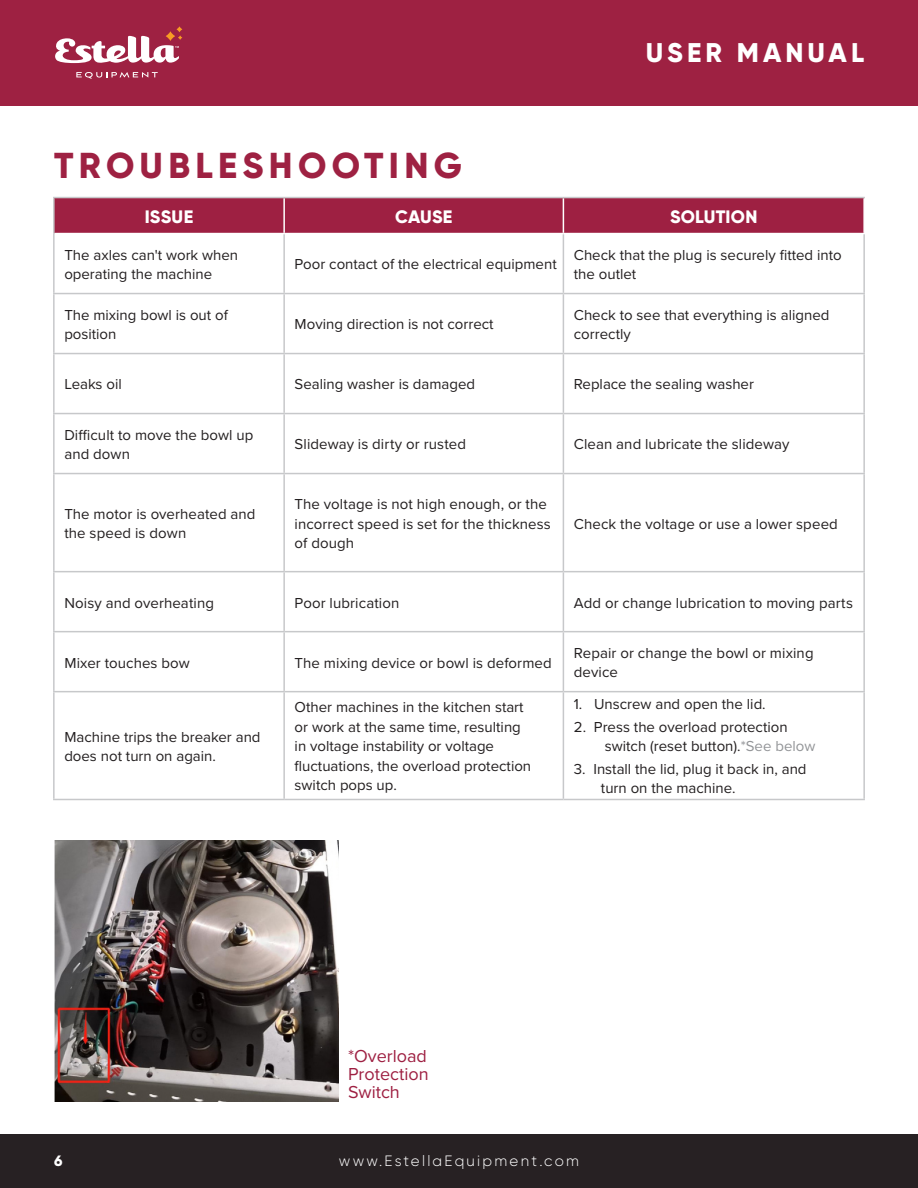
<style>
.page{position:relative;width:918px;height:1188px;background:#fff}
.page>*{position:absolute;margin:0;border:0;box-sizing:border-box;transform-origin:0 0}
.t1{font:800 36px "Gilroy";letter-spacing:.15em;color:#9e2142}
.t2{font:800 27px "Gilroy";letter-spacing:.15em;color:#fff}
.t3{font:18px "Proxima Nova";color:#9e2042}
.t4{font:800 18px "Gilroy";letter-spacing:.015em;color:#fff}
.t5{font:15px/19.5px "Proxima Nova";color:#231f20}
.t6{font:300 15px "Gilroy";letter-spacing:.15em;color:#fff}
.t7{font:800 15px "Gilroy";color:#fff}
.s1{color:#939598}
</style>
<div class="page">
<div style="left:0;top:1134px;width:918px;height:54px;background:#272123"></div>
<div style="left:0;top:0;width:918px;height:105px;background:#9e2142"></div>
<svg style="left:76px;top:72px;width:82px;height:7px"></svg>
<svg style="left:55px;top:27px;width:127px;height:36px"></svg>
<div style="left:55px;top:198px;width:808px;height:35px;background:#9e2042"></div>
<svg style="left:55px;top:294px;width:808px;height:505px"></svg>
<hr style="left:283px;top:198px;width:2px;height:35px;background:#fff">
<hr style="left:563px;top:198px;width:1px;height:35px;background:#fff">
<hr style="left:53px;top:197px;width:231px;height:1px;background:#c7c8ca">
<hr style="left:53px;top:198px;width:2px;height:36px;background:#c7c8ca">
<hr style="left:284px;top:197px;width:279px;height:1px;background:#c7c8ca">
<hr style="left:563px;top:197px;width:302px;height:1px;background:#c7c8ca">
<hr style="left:53px;top:234px;width:2px;height:59px;background:#c7c8ca">
<hr style="left:283px;top:234px;width:2px;height:59px;background:#c7c8ca">
<hr style="left:563px;top:234px;width:1px;height:59px;background:#c7c8ca">
<hr style="left:863px;top:234px;width:2px;height:59px;background:#c7c8ca">
<hr style="left:53px;top:293px;width:231px;height:1px;background:#c7c8ca">
<hr style="left:53px;top:294px;width:2px;height:59px;background:#c7c8ca">
<hr style="left:283px;top:294px;width:2px;height:59px;background:#c7c8ca">
<hr style="left:53px;top:353px;width:231px;height:1px;background:#c7c8ca">
<hr style="left:53px;top:354px;width:2px;height:59px;background:#c7c8ca">
<hr style="left:283px;top:354px;width:2px;height:59px;background:#c7c8ca">
<hr style="left:563px;top:354px;width:1px;height:59px;background:#c7c8ca">
<hr style="left:863px;top:354px;width:2px;height:59px;background:#c7c8ca">
<hr style="left:53px;top:414px;width:2px;height:59px;background:#c7c8ca">
<hr style="left:283px;top:414px;width:2px;height:59px;background:#c7c8ca">
<hr style="left:563px;top:414px;width:1px;height:59px;background:#c7c8ca">
<hr style="left:863px;top:414px;width:2px;height:59px;background:#c7c8ca">
<hr style="left:53px;top:474px;width:2px;height:97px;background:#c7c8ca">
<hr style="left:283px;top:474px;width:2px;height:97px;background:#c7c8ca">
<hr style="left:563px;top:474px;width:1px;height:97px;background:#c7c8ca">
<hr style="left:863px;top:474px;width:2px;height:97px;background:#c7c8ca">
<hr style="left:53px;top:572px;width:2px;height:59px;background:#c7c8ca">
<hr style="left:283px;top:572px;width:2px;height:59px;background:#c7c8ca">
<hr style="left:563px;top:572px;width:1px;height:59px;background:#c7c8ca">
<hr style="left:863px;top:572px;width:2px;height:59px;background:#c7c8ca">
<hr style="left:53px;top:632px;width:2px;height:59px;background:#c7c8ca">
<hr style="left:283px;top:632px;width:2px;height:59px;background:#c7c8ca">
<hr style="left:563px;top:632px;width:1px;height:59px;background:#c7c8ca">
<hr style="left:863px;top:632px;width:2px;height:59px;background:#c7c8ca">
<hr style="left:53px;top:413px;width:231px;height:1px;background:#c7c8ca">
<hr style="left:53px;top:473px;width:231px;height:1px;background:#c7c8ca">
<hr style="left:53px;top:571px;width:231px;height:1px;background:#c7c8ca">
<hr style="left:53px;top:631px;width:231px;height:1px;background:#c7c8ca">
<hr style="left:284px;top:293px;width:279px;height:1px;background:#c7c8ca">
<hr style="left:284px;top:353px;width:279px;height:1px;background:#c7c8ca">
<hr style="left:563px;top:293px;width:302px;height:1px;background:#c7c8ca">
<hr style="left:563px;top:294px;width:1px;height:59px;background:#c7c8ca">
<hr style="left:563px;top:353px;width:302px;height:1px;background:#c7c8ca">
<hr style="left:863px;top:294px;width:2px;height:59px;background:#c7c8ca">
<hr style="left:284px;top:413px;width:279px;height:1px;background:#c7c8ca">
<hr style="left:563px;top:413px;width:302px;height:1px;background:#c7c8ca">
<hr style="left:284px;top:473px;width:279px;height:1px;background:#c7c8ca">
<hr style="left:563px;top:473px;width:302px;height:1px;background:#c7c8ca">
<hr style="left:284px;top:571px;width:279px;height:1px;background:#c7c8ca">
<hr style="left:563px;top:571px;width:302px;height:1px;background:#c7c8ca">
<hr style="left:284px;top:631px;width:279px;height:1px;background:#c7c8ca">
<hr style="left:563px;top:631px;width:302px;height:1px;background:#c7c8ca">
<hr style="left:53px;top:691px;width:231px;height:1px;background:#c7c8ca">
<hr style="left:53px;top:692px;width:2px;height:107px;background:#c7c8ca">
<hr style="left:284px;top:691px;width:279px;height:1px;background:#c7c8ca">
<hr style="left:283px;top:692px;width:2px;height:107px;background:#c7c8ca">
<hr style="left:563px;top:691px;width:302px;height:1px;background:#c7c8ca">
<hr style="left:563px;top:692px;width:1px;height:107px;background:#c7c8ca">
<hr style="left:863px;top:692px;width:2px;height:107px;background:#c7c8ca">
<hr style="left:53px;top:799px;width:231px;height:1px;background:#c7c8ca">
<hr style="left:284px;top:799px;width:279px;height:1px;background:#c7c8ca">
<hr style="left:563px;top:799px;width:302px;height:1px;background:#c7c8ca">
<img style="left:54px;top:841px;width:285px;height:260px">
<h2 class="t2" style="left:646px;top:36px;width:220px">USER MANUAL</h2>
<p class="t1" style="left:54px;top:143px;width:410px">TROUBLESHOOTING</p>
<p class="t4" style="left:145px;top:205px;width:50px">ISSUE</p>
<p class="t4" style="left:395px;top:205px;width:59px">CAUSE</p>
<p class="t4" style="left:670px;top:205px;width:89px">SOLUTION</p>
<p class="t5" style="left:64px;top:244px;width:175px">The axles can't work when operating the machine</p>
<p class="t5" style="left:295px;top:254px;width:264px">Poor contact of the electrical equipment</p>
<p class="t5" style="left:574px;top:244px;width:269px">Check that the plug is securely fitted into the outlet</p>
<p class="t5" style="left:64px;top:304px;width:165px">The mixing bowl is out of position</p>
<p class="t5" style="left:295px;top:314px;width:201px">Moving direction is not correct</p>
<p class="t5" style="left:574px;top:304px;width:257px">Check to see that everything is aligned correctly</p>
<p class="t5" style="left:64px;top:374px;width:59px">Leaks oil</p>
<p class="t5" style="left:295px;top:374px;width:182px">Sealing washer is damaged</p>
<p class="t5" style="left:574px;top:374px;width:182px">Replace the sealing washer</p>
<p class="t5" style="left:64px;top:424px;width:191px">Difficult to move the bowl up and down</p>
<p class="t5" style="left:295px;top:434px;width:173px">Slideway is dirty or rusted</p>
<p class="t5" style="left:574px;top:434px;width:217px">Clean and lubricate the slideway</p>
<p class="t5" style="left:64px;top:503px;width:193px">The motor is overheated and the speed is down</p>
<p class="t5" style="left:295px;top:494px;width:258px">The voltage is not high enough, or the incorrect speed is set for the thickness of dough</p>
<p class="t5" style="left:574px;top:513px;width:265px">Check the voltage or use a lower speed</p>
<p class="t5" style="left:64px;top:592px;width:151px">Noisy and overheating</p>
<p class="t5" style="left:295px;top:592px;width:106px">Poor lubrication</p>
<p class="t5" style="left:574px;top:592px;width:281px">Add or change lubrication to moving parts</p>
<p class="t5" style="left:64px;top:652px;width:127px">Mixer touches bow</p>
<p class="t5" style="left:295px;top:652px;width:259px">The mixing device or bowl is deformed</p>
<p class="t5" style="left:574px;top:642px;width:241px">Repair or change the bowl or mixing device</p>
<p class="t5" style="left:64px;top:726px;width:198px">Machine trips the breaker and does not turn on again.</p>
<p class="t5" style="left:295px;top:697px;width:238px">Other machines in the kitchen start or work at the same time, resulting in voltage instability or voltage fluctuations, the overload protection switch pops up.</p>
<p class="t5" style="left:574px;top:694px;width:193px">1. Unscrew and open the lid.</p>
<p class="t5" style="left:605px;top:717px;width:212px;text-indent:-31px">2. Press the overload protection switch (reset button).<span class="s1">*See below</span></p>
<p class="t5" style="left:601px;top:759px;width:207px;text-indent:-27px">3. Install the lid, plug it back in, and turn on the machine.</p>
<p class="t3" style="left:348px;top:1042px;width:80px">*Overload</p>
<p class="t3" style="left:348px;top:1060px;width:82px">Protection</p>
<p class="t3" style="left:348px;top:1078px;width:53px">Switch</p>
<p class="t7" style="left:54px;top:1152px;width:10px">6</p>
<p class="t6" style="left:339px;top:1152px;width:242px">www.EstellaEquipment.com</p>
</div>
